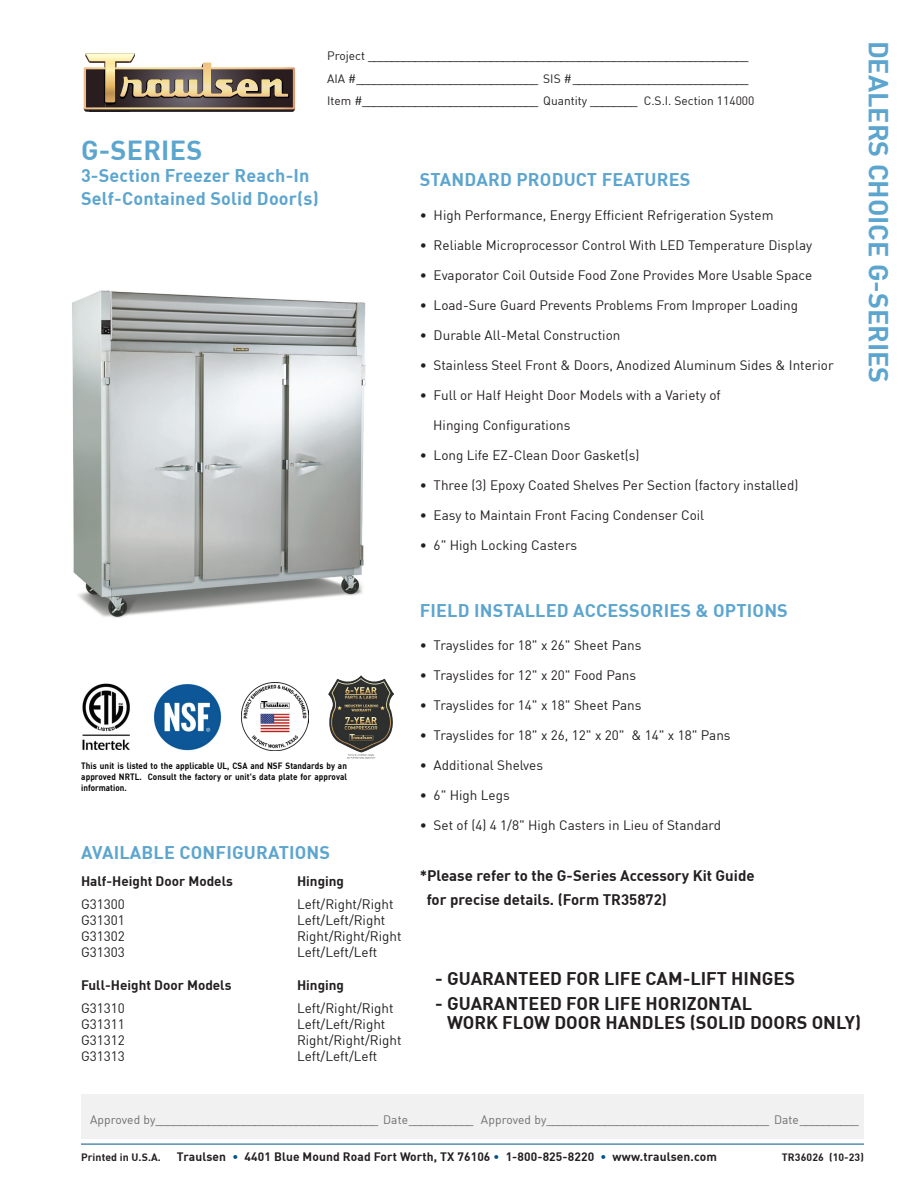
<style>
.page{position:relative;width:918px;height:1188px;background:#fff}
.page>*{position:absolute;margin:0;border:0;box-sizing:border-box;transform-origin:0 0}
.t1{font:700 27px "DIN";color:#5ca5cf}
.t2{font:700 18px/22.5px "DIN";letter-spacing:.01em;color:#5ca5cf}
.t3{font:700 18px/18.8px "DIN";color:#231f20}
.t4{font:700 15px/24px "DIN";color:#231f20}
.t5{font:13.5px "DIN";color:#231f20}
.t6{font:700 13.5px "DIN";color:#231f20}
.t7{font:12px/22.5px "DIN";color:#231f20}
.t8{font:12px "DIN";letter-spacing:.01em;color:#6e6e6f}
.t9{font:700 12px "DIN";letter-spacing:.01em;color:#231f20}
.t10{font:700 10.5px "DIN";letter-spacing:.01em;color:#231f20}
.t11{font:700 9px/10.8px "DIN";letter-spacing:.01em;color:#040503;text-align:justify;scale:.9 1}
.s1{color:#015486}
</style>
<div class="page">
<div style="left:81px;top:1094px;width:783px;height:44px;background:#f1f1f1"></div>
<hr style="left:81px;top:1144px;width:783px;height:1px;background:#015486">
<svg style="left:84px;top:53px;width:211px;height:59px"></svg>
<img style="left:72px;top:290px;width:294px;height:328px">
<img style="left:241px;top:683px;width:68px;height:68px">
<img style="left:82px;top:683px;width:48px;height:67px">
<img style="left:154px;top:684px;width:67px;height:67px">
<img style="left:329px;top:675px;width:65px;height:83px">
<p class="t7" style="left:327px;top:46px;width:429px">Project _________________________________________________________________<br>AIA #_______________________________ SIS #______________________________<br>Item #______________________________ Quantity ________ C.S.I. Section 114000</p>
<h1 class="t1" style="left:81px;top:137px;width:123px">G-SERIES</h1>
<h2 class="t2" style="left:81px;top:165px;width:239px">3-Section Freezer Reach-In<br>Self-Contained Solid Door(s)</h2>
<h2 class="t2" style="left:420px;top:169px;width:272px">STANDARD PRODUCT FEATURES</h2>
<p class="t5" style="left:420px;top:209px;width:355px">• High Performance, Energy Efficient Refrigeration System</p>
<p class="t5" style="left:420px;top:239px;width:394px">• Reliable Microprocessor Control With LED Temperature Display</p>
<p class="t5" style="left:420px;top:269px;width:394px">• Evaporator Coil Outside Food Zone Provides More Usable Space</p>
<p class="t5" style="left:420px;top:299px;width:380px">• Load-Sure Guard Prevents Problems From Improper Loading</p>
<p class="t5" style="left:420px;top:329px;width:202px">• Durable All-Metal Construction</p>
<p class="t5" style="left:420px;top:359px;width:416px">• Stainless Steel Front &amp; Doors, Anodized Aluminum Sides &amp; Interior</p>
<p class="t5" style="left:420px;top:389px;width:303px">• Full or Half Height Door Models with a Variety of</p>
<p class="t5" style="left:433px;top:419px;width:139px">Hinging Configurations</p>
<p class="t5" style="left:420px;top:449px;width:221px">• Long Life EZ-Clean Door Gasket(s)</p>
<p class="t5" style="left:420px;top:479px;width:380px">• Three (3) Epoxy Coated Shelves Per Section (factory installed)</p>
<p class="t5" style="left:420px;top:509px;width:286px">• Easy to Maintain Front Facing Condenser Coil</p>
<p class="t5" style="left:420px;top:539px;width:159px">• 6" High Locking Casters</p>
<h1 class="t1" style="left:892px;top:40px;width:344px;rotate:90deg">DEALERS CHOICE G-SERIES</h1>
<p class="t11" style="left:81px;top:761px;width:297px">This unit is listed to the applicable UL, CSA and NSF Standards by an approved NRTL. Consult the factory or unit's data plate for approval information.</p>
<h2 class="t2" style="left:81px;top:842px;width:251px">AVAILABLE CONFIGURATIONS</h2>
<p class="t6" style="left:81px;top:874px;width:153px">Half-Height Door Models</p>
<p class="t6" style="left:297px;top:874px;width:49px">Hinging</p>
<p class="t5" style="left:81px;top:898px;width:46px">G31300</p>
<p class="t5" style="left:297px;top:898px;width:98px">Left/Right/Right</p>
<p class="t5" style="left:81px;top:914px;width:46px">G31301</p>
<p class="t5" style="left:297px;top:914px;width:90px">Left/Left/Right</p>
<p class="t5" style="left:81px;top:930px;width:46px">G31302</p>
<p class="t5" style="left:297px;top:930px;width:106px">Right/Right/Right</p>
<p class="t5" style="left:81px;top:946px;width:46px">G31303</p>
<p class="t5" style="left:297px;top:946px;width:82px">Left/Left/Left</p>
<p class="t6" style="left:81px;top:978px;width:152px">Full-Height Door Models</p>
<p class="t6" style="left:297px;top:978px;width:49px">Hinging</p>
<p class="t5" style="left:81px;top:1002px;width:46px">G31310</p>
<p class="t5" style="left:297px;top:1002px;width:98px">Left/Right/Right</p>
<p class="t5" style="left:81px;top:1018px;width:46px">G31311</p>
<p class="t5" style="left:297px;top:1018px;width:90px">Left/Left/Right</p>
<p class="t5" style="left:81px;top:1034px;width:46px">G31312</p>
<p class="t5" style="left:297px;top:1034px;width:106px">Right/Right/Right</p>
<p class="t5" style="left:81px;top:1050px;width:46px">G31313</p>
<p class="t5" style="left:297px;top:1050px;width:82px">Left/Left/Left</p>
<h2 class="t2" style="left:420px;top:600px;width:370px">FIELD INSTALLED ACCESSORIES &amp; OPTIONS</h2>
<p class="t5" style="left:420px;top:639px;width:223px">• Trayslides for 18" x 26" Sheet Pans</p>
<p class="t5" style="left:420px;top:669px;width:218px">• Trayslides for 12" x 20" Food Pans</p>
<p class="t5" style="left:420px;top:699px;width:223px">• Trayslides for 14" x 18" Sheet Pans</p>
<p class="t5" style="left:420px;top:729px;width:312px">• Trayslides for 18" x 26, 12" x 20" &amp; 14" x 18" Pans</p>
<p class="t5" style="left:420px;top:759px;width:125px">• Additional Shelves</p>
<p class="t5" style="left:420px;top:789px;width:92px">• 6" High Legs</p>
<p class="t5" style="left:420px;top:819px;width:303px">• Set of (4) 4 1/8" High Casters in Lieu of Standard</p>
<p class="t4" style="left:427px;top:865px;width:329px;text-indent:-7px">*Please refer to the G-Series Accessory Kit Guide for precise details. (Form TR35872)</p>
<h2 class="t3" style="left:435px;top:970px;width:362px">- GUARANTEED FOR LIFE CAM-LIFT HINGES</h2>
<h2 class="t3" style="left:447px;top:995px;width:416px;text-indent:-12px">- GUARANTEED FOR LIFE HORIZONTAL<br>WORK FLOW DOOR HANDLES (SOLID DOORS ONLY)</h2>
<p class="t8" style="left:90px;top:1114px;width:770px">Approved by______________________________________ Date___________ Approved by______________________________________ Date__________</p>
<p class="t10" style="left:81px;top:1152px;width:81px">Printed in U.S.A.</p>
<p class="t9" style="left:177px;top:1151px;width:541px">Traulsen <span class="s1">•</span> 4401 Blue Mound Road Fort Worth, TX 76106 <span class="s1">•</span> 1-800-825-8220 <span class="s1">•</span> www.traulsen.com</p>
<p class="t10" style="left:782px;top:1152px;width:84px">TR36026 (10-23)</p>
</div>
